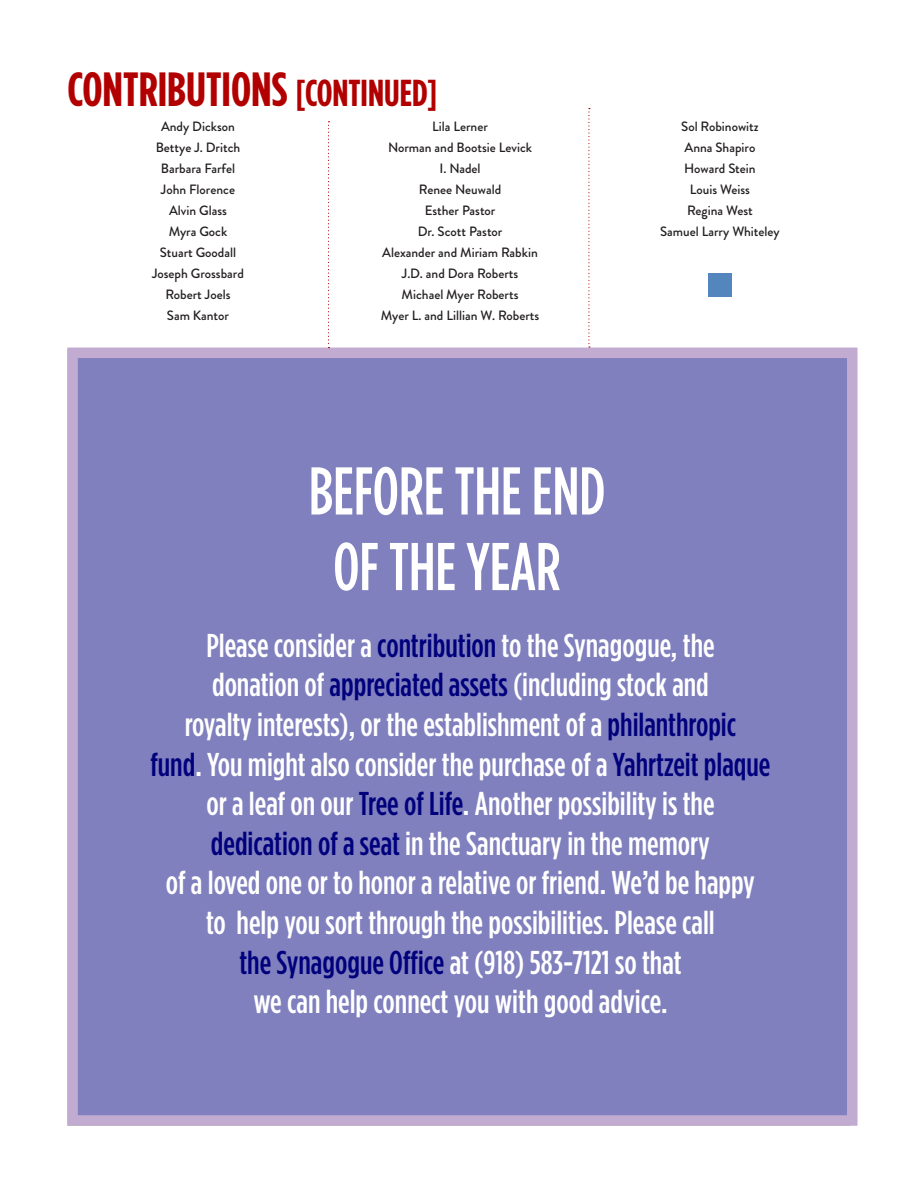
<style>
.page{position:relative;width:918px;height:1188px;background:#fff}
.page>*{position:absolute;margin:0;border:0;box-sizing:border-box;transform-origin:0 0}
.t1{font:500 67.35px "Gotham Condensed";color:#fff;scale:.93 1}
.article_text_continu{font:700 48px "Gotham Condensed";color:#b20000}
.t2{font:500 33px "Gotham Condensed";color:#fff}
.t3{font:500 13.5px "Brandon Grotesque";color:#231f20}
.s1{font-size:37.5px}
.s2{color:#00007d}
</style>
<div class="page">
<div style="left:708px;top:273px;width:24px;height:23px;background:#5286bd"></div>
<div style="left:67px;top:348px;width:791px;height:778px;background:#8080be;border:10px solid #c2abd1"></div>
<svg style="left:328px;top:121px;width:1px;height:227px"></svg>
<svg style="left:588px;top:108px;width:2px;height:240px"></svg>
<p class="article_text_continu" style="left:68px;top:60px;width:372px">CONTRIBUTIONS <span class="s1">[CONTINUED]</span></p>
<p class="t3" style="left:161px;top:117px;width:75px">Andy Dickson</p>
<p class="t3" style="left:156px;top:138px;width:86px">Bettye J. Dritch</p>
<p class="t3" style="left:161px;top:159px;width:76px">Barbara Farfel</p>
<p class="t3" style="left:161px;top:180px;width:76px">John Florence</p>
<p class="t3" style="left:169px;top:201px;width:59px">Alvin Glass</p>
<p class="t3" style="left:169px;top:222px;width:60px">Myra Gock</p>
<p class="t3" style="left:160px;top:243px;width:78px">Stuart Goodall</p>
<p class="t3" style="left:152px;top:264px;width:93px">Joseph Grossbard</p>
<p class="t3" style="left:166px;top:285px;width:66px">Robert Joels</p>
<p class="t3" style="left:167px;top:306px;width:64px">Sam Kantor</p>
<p class="t3" style="left:432px;top:117px;width:57px">Lila Lerner</p>
<p class="t3" style="left:388px;top:138px;width:146px">Norman and Bootsie Levick</p>
<p class="t3" style="left:439px;top:159px;width:43px">I. Nadel</p>
<p class="t3" style="left:419px;top:180px;width:84px">Renee Neuwald</p>
<p class="t3" style="left:425px;top:201px;width:72px">Esther Pastor</p>
<p class="t3" style="left:418px;top:222px;width:86px">Dr. Scott Pastor</p>
<p class="t3" style="left:382px;top:243px;width:157px">Alexander and Miriam Rabkin</p>
<p class="t3" style="left:402px;top:264px;width:118px">J.D. and Dora Roberts</p>
<p class="t3" style="left:402px;top:285px;width:118px">Michael Myer Roberts</p>
<p class="t3" style="left:381px;top:306px;width:160px">Myer L. and Lillian W. Roberts</p>
<p class="t3" style="left:681px;top:117px;width:79px">Sol Robinowitz</p>
<p class="t3" style="left:685px;top:138px;width:72px">Anna Shapiro</p>
<p class="t3" style="left:684px;top:159px;width:73px">Howard Stein</p>
<p class="t3" style="left:690px;top:180px;width:62px">Louis Weiss</p>
<p class="t3" style="left:687px;top:201px;width:67px">Regina West</p>
<p class="t3" style="left:660px;top:222px;width:121px">Samuel Larry Whiteley</p>
<p class="t1" style="left:309px;top:450px;width:320px">BEFORE THE END</p>
<p class="t1" style="left:333px;top:525px;width:246px">OF THE YEAR</p>
<p class="t2" style="left:206px;top:625px;width:510px">Please consider a <span class="s2">contribution</span> to the Synagogue, the</p>
<p class="t2" style="left:212px;top:665px;width:498px">donation of <span class="s2">appreciated assets</span> (including stock and</p>
<p class="t2" style="left:185px;top:704px;width:553px">royalty interests), or the establishment of a <span class="s2">philanthropic</span></p>
<p class="t2" style="left:150px;top:744px;width:622px"><span class="s2">fund</span>. You might also consider the purchase of a <span class="s2">Yahrtzeit plaque</span></p>
<p class="t2" style="left:206px;top:783px;width:510px">or a leaf on our <span class="s2">Tree of Life</span>. Another possibility is the</p>
<p class="t2" style="left:211px;top:823px;width:501px"><span class="s2">dedication of a seat</span> in the Sanctuary in the memory</p>
<p class="t2" style="left:166px;top:863px;width:591px">of a loved one or to honor a relative or friend. We’d be happy</p>
<p class="t2" style="left:206px;top:902px;width:510px">to help you sort through the possibilities. Please call</p>
<p class="t2" style="left:239px;top:942px;width:444px"><span class="s2">the Synagogue Office</span> at (918) 583-7121 so that</p>
<p class="t2" style="left:253px;top:981px;width:416px">we can help connect you with good advice.</p>
</div>
